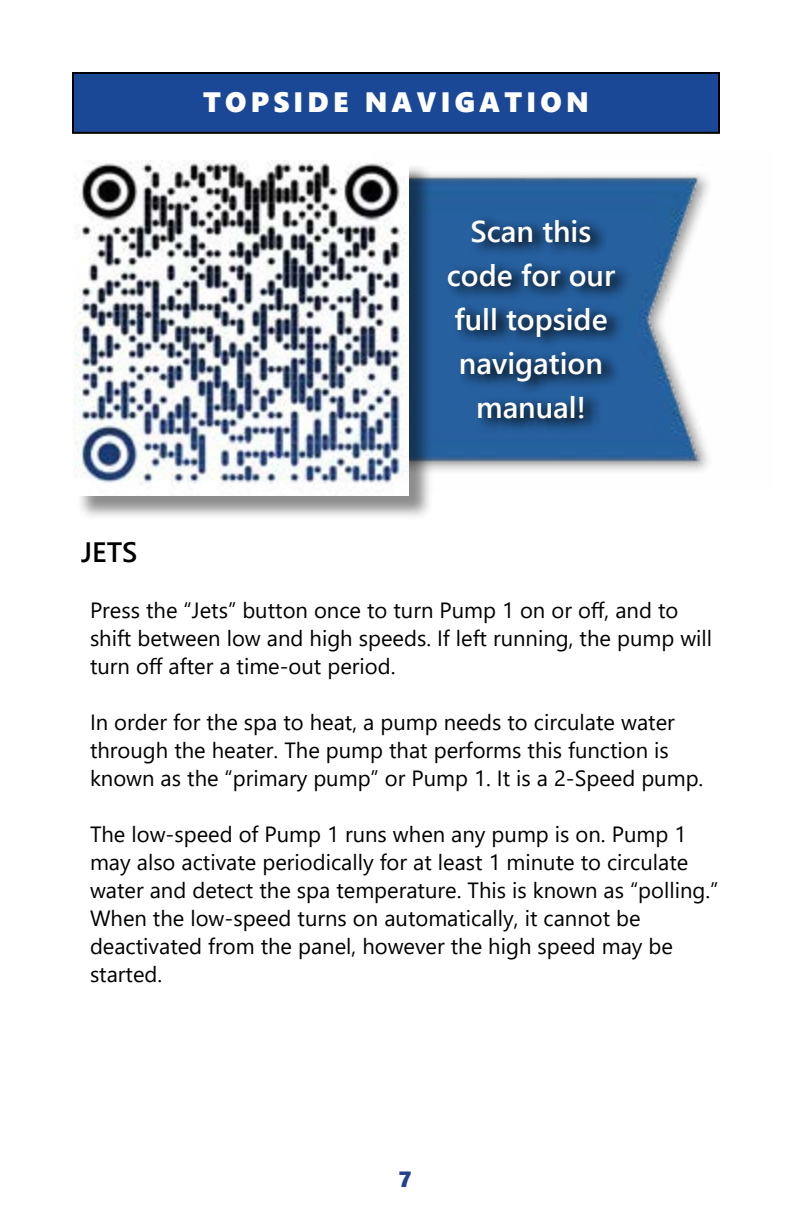
<style>
.page{position:relative;width:792px;height:1224px;background:#fff}
.page>*{position:absolute;margin:0;border:0;box-sizing:border-box;transform-origin:0 0}
.t1{font:600 30px/44px "Segoe UI";color:#fff;text-align:center}
.t2{font:28px "Segoe UI Black";letter-spacing:.15em;color:#fff}
.t3{font:600 28px "Segoe UI";color:#000}
.t4{font:22px/28px "Segoe UI";color:#000}
.t5{font:22px "Segoe UI Black";color:#25408f}
</style>
<div class="page">
<div style="left:73px;top:73px;width:646px;height:60px;background:#1a4896"></div>
<div style="left:72px;top:72px;width:648px;height:62px;border:2px solid #000"></div>
<img style="left:433px;top:174px;width:276px;height:298px">
<div style="left:445px;top:215px;width:188px;height:218px;background:#000;opacity:.98"></div>
<div style="left:77px;top:164px;width:356px;height:356px;background:#000;opacity:.45"></div>
<img style="left:73px;top:161px;width:336px;height:335px">
<p class="t2" style="left:203px;top:82px;width:387px">TOPSIDE NAVIGATION</p>
<h1 class="t1" style="left:447px;top:206px;width:170px">Scan this code for our full topside navigation manual!</h1>
<p class="t3" style="left:81px;top:526px;width:58px">JETS</p>
<p class="t4" style="left:90px;top:594px;width:624px">Press the “Jets” button once to turn Pump 1 on or off, and to shift between low and high speeds. If left running, the pump will turn off after a time-out period.</p>
<p class="t4" style="left:90px;top:706px;width:615px">In order for the spa to heat, a pump needs to circulate water through the heater. The pump that performs this function is known as the “primary pump” or Pump 1. It is a 2-Speed pump.</p>
<p class="t4" style="left:90px;top:818px;width:630px">The low-speed of Pump 1 runs when any pump is on. Pump 1 may also activate periodically for at least 1 minute to circulate water and detect the spa temperature. This is known as “polling.” When the low-speed turns on automatically, it cannot be deactivated from the panel, however the high speed may be started.</p>
<p class="t5" style="left:398px;top:1163px;width:15px">7</p>
</div>
